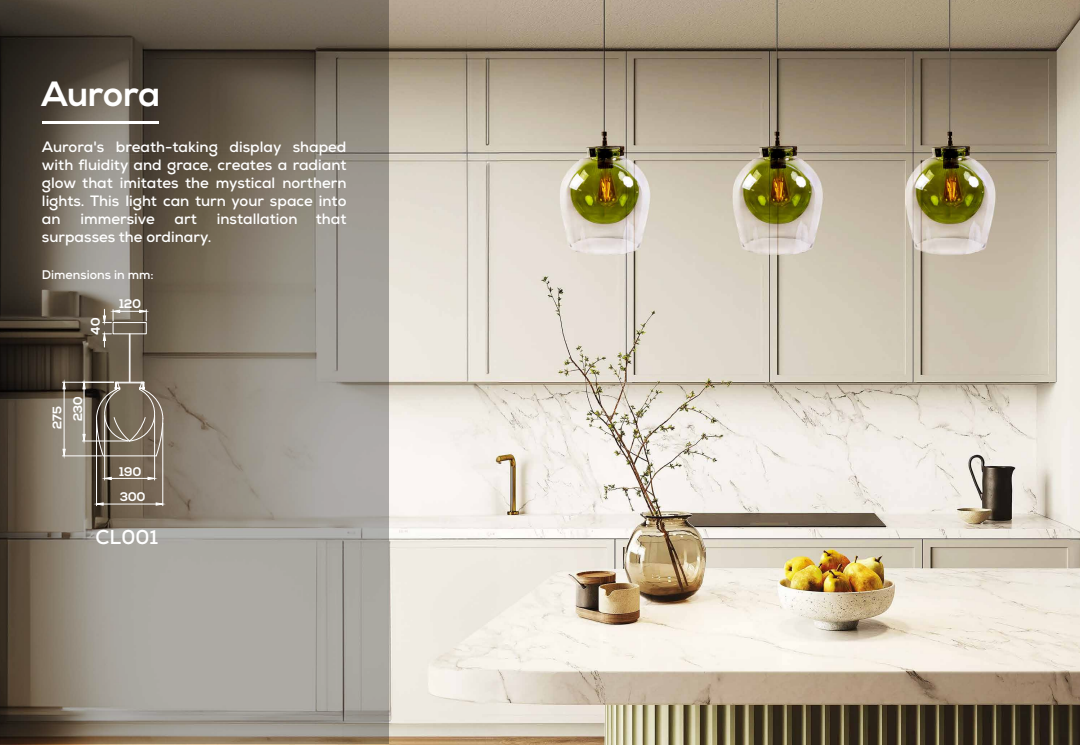
<style>
.page{position:relative;width:1080px;height:745px;background:#fff}
.page>*{position:absolute;margin:0;border:0;box-sizing:border-box;transform-origin:0 0}
.t1{font:700 35px "Nexa";color:#fff}
.t2{font:700 20px "Nexa";color:#fff}
.t3{font:700 15px/18px "Nexa";color:#fff;text-align:justify}
.t4{font:700 12.5px/25.5px "Nexa";color:#fff}
.t5{font:700 12.5px "Nexa";color:#fff}
</style>
<div class="page">
<img style="left:388px;top:0;width:692px;height:744px">
<svg style="left:0;top:0;width:388px;height:744px;background:#80786d"></svg>
<hr style="left:42px;top:121px;width:116px;height:3px;background:#fff">
<hr style="left:82px;top:441px;width:46px;height:1px;background:#fff">
<hr style="left:84px;top:389px;width:1px;height:45px;background:#fff">
<svg style="left:82px;top:379px;width:4px;height:11px"></svg>
<svg style="left:82px;top:434px;width:4px;height:11px"></svg>
<hr style="left:154px;top:416px;width:1px;height:64px;background:#fff">
<hr style="left:104px;top:416px;width:1px;height:64px;background:#fff">
<hr style="left:111px;top:478px;width:37px;height:1px;background:#fff">
<svg style="left:147px;top:477px;width:11px;height:3px"></svg>
<svg style="left:101px;top:477px;width:11px;height:3px"></svg>
<hr style="left:96px;top:420px;width:1px;height:86px;background:#fff">
<hr style="left:162px;top:423px;width:1px;height:83px;background:#fff">
<hr style="left:103px;top:504px;width:53px;height:1px;background:#fff">
<svg style="left:93px;top:502px;width:11px;height:4px"></svg>
<svg style="left:155px;top:502px;width:11px;height:4px"></svg>
<svg style="left:96px;top:382px;width:68px;height:75px;background:#7d7263"></svg>
<hr style="left:62px;top:456px;width:40px;height:1px;background:#fff">
<hr style="left:62px;top:382px;width:52px;height:1px;background:#fff">
<hr style="left:64px;top:389px;width:1px;height:60px;background:#fff">
<svg style="left:62px;top:449px;width:4px;height:10px"></svg>
<svg style="left:62px;top:379px;width:4px;height:11px"></svg>
<hr style="left:130px;top:334px;width:1px;height:48px;background:#fff">
<hr style="left:129px;top:334px;width:1px;height:48px;background:#fff">
<svg style="left:103px;top:309px;width:47px;height:38px;background:#807769"></svg>
<h1 class="t1" style="left:42px;top:74px;width:120px">Aurora</h1>
<p class="t3" style="left:42px;top:137px;width:306px">Aurora's breath-taking display shaped with fluidity and grace, creates a radiant glow that imitates the mystical northern lights. This light can turn your space into an</p>
<p class="t3" style="left:80px;top:209px;width:76px">immersive</p>
<p class="t3" style="left:175px;top:209px;width:24px">art</p>
<p class="t3" style="left:217px;top:209px;width:131px">installation that</p>
<p class="t3" style="left:42px;top:227px;width:171px">surpasses the ordinary.</p>
<p class="t5" style="left:42px;top:267px;width:113px">Dimensions in mm:</p>
<p class="t4" style="left:83px;top:335px;width:19px;rotate:-90deg">40</p>
<p class="t4" style="left:119px;top:292px;width:23px">120</p>
<p class="t4" style="left:45px;top:429px;width:24px;rotate:-90deg">275</p>
<p class="t4" style="left:66px;top:421px;width:27px;rotate:-90deg">230</p>
<p class="t4" style="left:119px;top:459px;width:28px">190<br>300</p>
<h2 class="t2" style="left:96px;top:524px;width:64px">CL001</h2>
</div>
